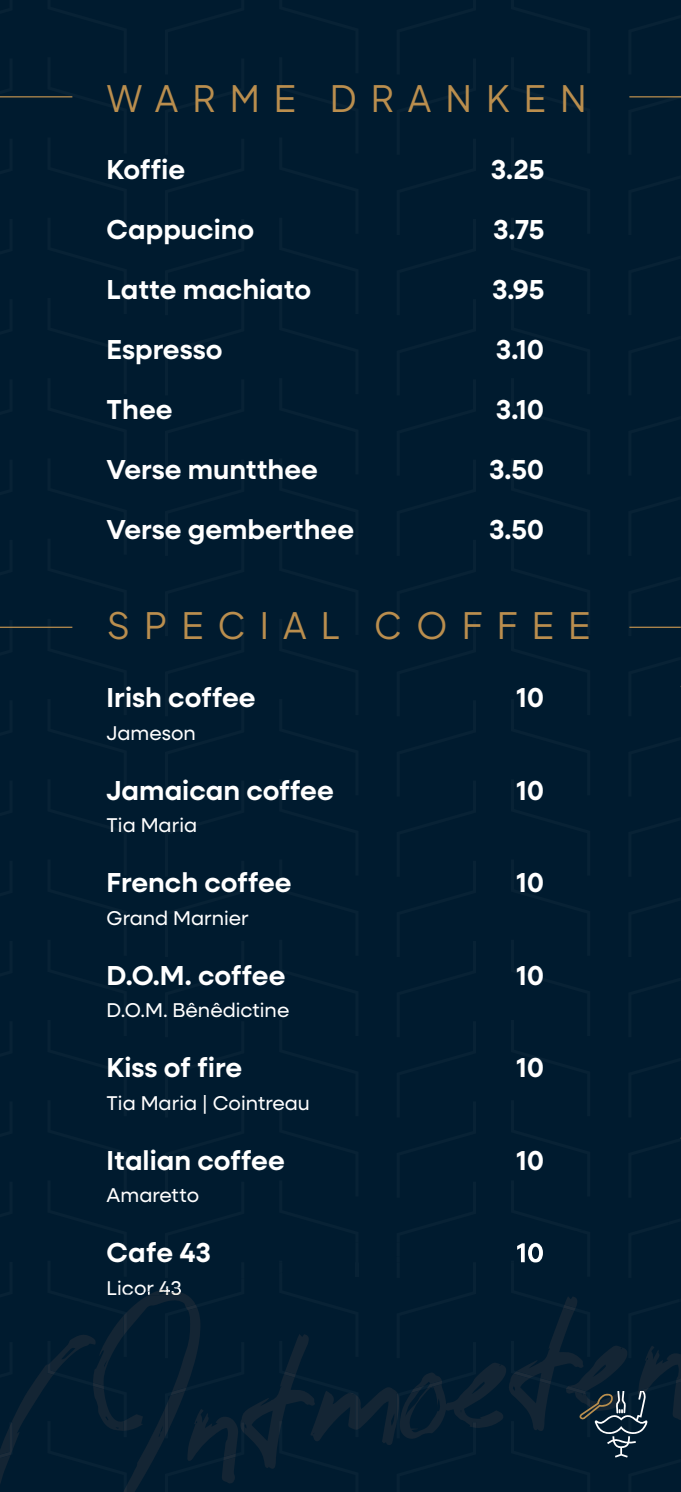
<style>
.page{position:relative;width:681px;height:1492px;background:#001b2f}
.page>*{position:absolute;margin:0;border:0;box-sizing:border-box;transform-origin:0 0}
.t1{font:36px "Plus Jakarta Sans";letter-spacing:.39em;color:#ba8e4e}
.t2{font:600 27.5px "Neulis Sans";color:#fff}
.t3{font:20px "Neulis Sans";color:#fff}
.t4{font:20px "Neulis Sans";color:#f5efe5}
</style>
<div class="page">
<h1 class="t1" style="left:107px;top:78px;width:481px">WARME DRANKEN</h1>
<p class="t2" style="left:107px;top:158px;width:80px">Koffie</p>
<p class="t2" style="left:491px;top:158px;width:55px">3.25</p>
<p class="t2" style="left:107px;top:218px;width:149px">Cappucino</p>
<p class="t2" style="left:493px;top:218px;width:53px">3.75</p>
<p class="t2" style="left:107px;top:278px;width:206px">Latte machiato</p>
<p class="t2" style="left:492px;top:278px;width:53px">3.95</p>
<p class="t2" style="left:107px;top:338px;width:117px">Espresso</p>
<p class="t2" style="left:496px;top:338px;width:50px">3.10</p>
<p class="t2" style="left:107px;top:398px;width:67px">Thee</p>
<p class="t2" style="left:496px;top:398px;width:50px">3.10</p>
<p class="t2" style="left:107px;top:458px;width:213px">Verse muntthee</p>
<p class="t2" style="left:489px;top:458px;width:57px">3.50</p>
<p class="t2" style="left:107px;top:518px;width:249px">Verse gemberthee</p>
<p class="t2" style="left:489px;top:518px;width:57px">3.50</p>
<h1 class="t1" style="left:107px;top:606px;width:485px">SPECIAL COFFEE</h1>
<p class="t2" style="left:107px;top:685px;width:150px">Irish coffee</p>
<p class="t2" style="left:516px;top:685px;width:30px">10</p>
<p class="t3" style="left:107px;top:724px;width:91px">Jameson</p>
<p class="t2" style="left:107px;top:778px;width:229px">Jamaican coffee</p>
<p class="t2" style="left:516px;top:778px;width:30px">10</p>
<p class="t3" style="left:107px;top:816px;width:92px">Tia Maria</p>
<p class="t2" style="left:107px;top:870px;width:187px">French coffee</p>
<p class="t2" style="left:516px;top:870px;width:30px">10</p>
<p class="t3" style="left:107px;top:909px;width:144px">Grand Marnier</p>
<p class="t2" style="left:107px;top:963px;width:180px">D.O.M. coffee</p>
<p class="t2" style="left:516px;top:963px;width:30px">10</p>
<p class="t3" style="left:107px;top:1001px;width:184px">D.O.M. Bênêdictine</p>
<p class="t2" style="left:107px;top:1055px;width:137px">Kiss of fire</p>
<p class="t2" style="left:516px;top:1055px;width:30px">10</p>
<p class="t3" style="left:107px;top:1094px;width:205px">Tia Maria | Cointreau</p>
<p class="t2" style="left:107px;top:1148px;width:180px">Italian coffee</p>
<p class="t2" style="left:516px;top:1148px;width:30px">10</p>
<p class="t3" style="left:107px;top:1186px;width:94px">Amaretto</p>
<p class="t2" style="left:107px;top:1240px;width:106px">Cafe 43</p>
<p class="t4" style="left:107px;top:1279px;width:77px">Licor 43</p>
</div>
